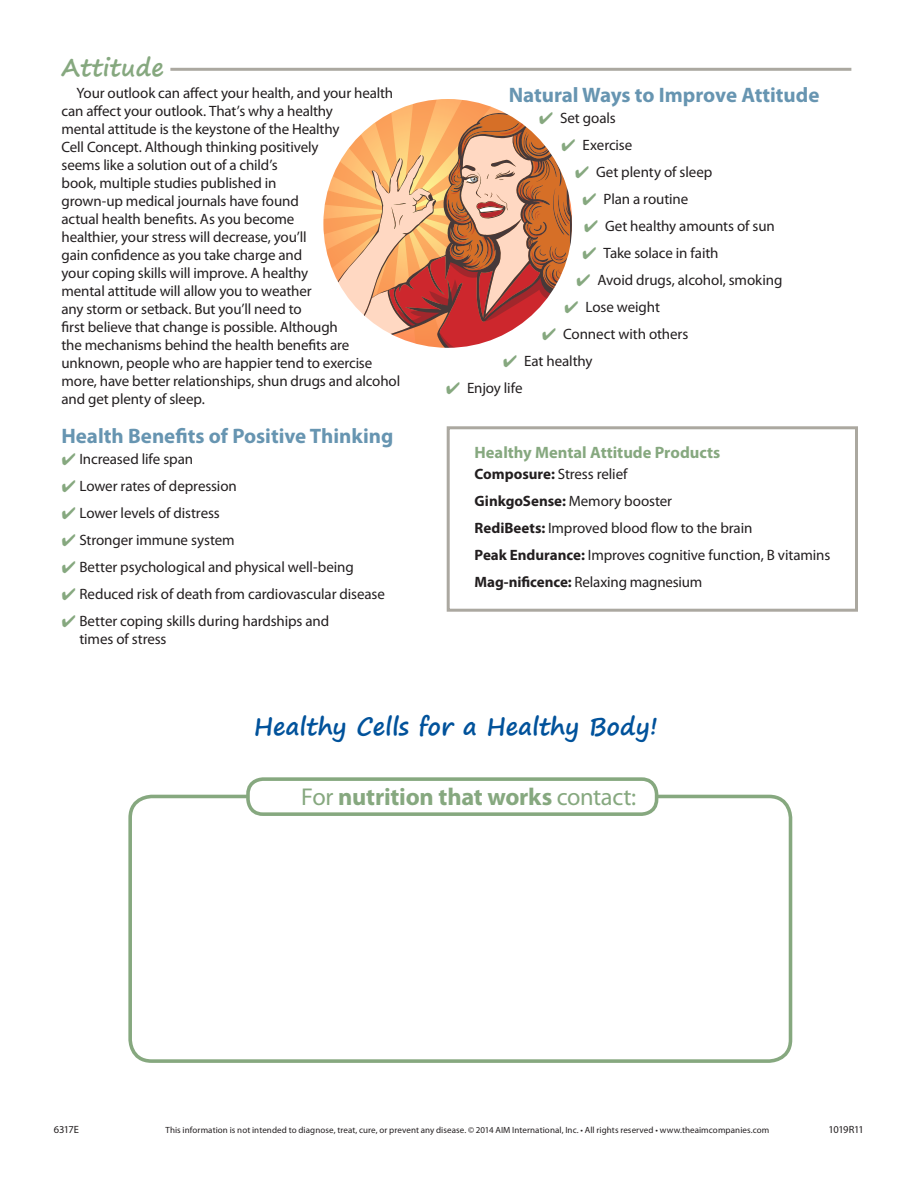
<style>
.page{position:relative;width:918px;height:1188px;background:#fff}
.page>*{position:absolute;margin:0;border:0;box-sizing:border-box;transform-origin:0 0}
.t1{font:700 24.45px "Myriad Pro";letter-spacing:-.01em;color:#86a87f}
.mini_head{font:700 24px "Segoe Print";color:#01529b}
.mini_head-2{font:700 24px "Segoe Print";color:#86a87f}
.subhead{font:700 21px "Myriad Pro";color:#6795b1}
.mini_subhead{font:700 16.5px "Myriad Pro";color:#86a87f}
.t2{font:15px/18px "Myriad Pro";letter-spacing:-.01em;color:#231f20}
.t3{font:10.5px "Myriad Pro";letter-spacing:-.035em;color:#231f20}
.t4{font:9px "Myriad Pro";letter-spacing:.01em;color:#231f20}
.s1{color:#86a87f}
.s2{font-weight:700}
.s3{font-weight:400}
</style>
<div class="page">
<hr style="left:170px;top:68px;width:681px;height:3px;background:#aba8a0">
<div style="left:447px;top:426px;width:411px;height:186px;border:3px solid #aba8a0"></div>
<div style="left:128px;top:795px;width:664px;height:268px;border:4px solid #86a87f;border-radius:21px"></div>
<div style="left:248px;top:779px;width:409px;height:35px;background:#fff;border-radius:15px"></div>
<div style="left:246px;top:777px;width:412px;height:39px;border:4px solid #86a87f;border-radius:15px"></div>
<svg style="left:323px;top:99px;width:249px;height:249px"></svg>
<p class="mini_head-2" style="left:62px;top:45px;width:104px">Attitude</p>
<p class="t2" style="left:62px;top:84px;width:340px;text-indent:15px">Your outlook can affect your health, and your health can affect your outlook. That’s why a healthy<br>mental attitude is the keystone of the Healthy<br>Cell Concept. Although thinking positively<br>seems like a solution out of a child’s<br>book, multiple studies published in<br>grown-up medical journals have found<br>actual health benefits. As you become<br>healthier, your stress will decrease, you’ll<br>gain confidence as you take charge and<br>your coping skills will improve. A healthy<br>mental attitude will allow you to weather<br>any storm or setback. But you’ll need to<br>first believe that change is possible. Although<br>the mechanisms behind the health benefits are unknown, people who are happier tend to exercise more, have better relationships, shun drugs and alcohol and get plenty of sleep.</p>
<p class="subhead" style="left:62px;top:423px;width:333px">Health Benefits of Positive Thinking</p>
<p class="t2" style="left:62px;top:450px;width:133px"><span class="s1">✔</span> Increased life span</p>
<p class="t2" style="left:62px;top:477px;width:177px"><span class="s1">✔</span> Lower rates of depression</p>
<p class="t2" style="left:62px;top:504px;width:160px"><span class="s1">✔</span> Lower levels of distress</p>
<p class="t2" style="left:62px;top:531px;width:175px"><span class="s1">✔</span> Stronger immune system</p>
<p class="t2" style="left:62px;top:558px;width:294px"><span class="s1">✔</span> Better psychological and physical well-being</p>
<p class="t2" style="left:62px;top:585px;width:325px"><span class="s1">✔</span> Reduced risk of death from cardiovascular disease</p>
<p class="t2" style="left:80px;top:612px;width:251px;text-indent:-18px"><span class="s1">✔</span> Better coping skills during hardships and times of stress</p>
<p class="subhead" style="left:509px;top:81px;width:312px">Natural Ways to Improve Attitude</p>
<p class="t2" style="left:539px;top:109px;width:79px"><span class="s1">✔</span> Set goals</p>
<p class="t2" style="left:561px;top:136px;width:73px"><span class="s1">✔</span> Exercise</p>
<p class="t2" style="left:575px;top:163px;width:139px"><span class="s1">✔</span> Get plenty of sleep</p>
<p class="t2" style="left:582px;top:190px;width:108px"><span class="s1">✔</span> Plan a routine</p>
<p class="t2" style="left:584px;top:217px;width:193px"><span class="s1">✔</span> Get healthy amounts of sun</p>
<p class="t2" style="left:582px;top:244px;width:138px"><span class="s1">✔</span> Take solace in faith</p>
<p class="t2" style="left:576px;top:271px;width:208px"><span class="s1">✔</span> Avoid drugs, alcohol, smoking</p>
<p class="t2" style="left:564px;top:298px;width:97px"><span class="s1">✔</span> Lose weight</p>
<p class="t2" style="left:542px;top:325px;width:148px"><span class="s1">✔</span> Connect with others</p>
<p class="t2" style="left:503px;top:352px;width:91px"><span class="s1">✔</span> Eat healthy</p>
<p class="t2" style="left:446px;top:379px;width:78px"><span class="s1">✔</span> Enjoy life</p>
<p class="mini_subhead" style="left:475px;top:441px;width:247px">Healthy Mental Attitude Products</p>
<p class="t2" style="left:475px;top:464px;width:154px"><span class="s2">Composure:</span> Stress relief</p>
<p class="t2" style="left:475px;top:491px;width:199px"><span class="s2">GinkgoSense:</span> Memory booster</p>
<p class="t2" style="left:475px;top:518px;width:279px"><span class="s2">RediBeets:</span> Improved blood flow to the brain</p>
<p class="t2" style="left:475px;top:545px;width:357px"><span class="s2">Peak Endurance:</span> Improves cognitive function, B vitamins</p>
<p class="t2" style="left:475px;top:572px;width:229px"><span class="s2">Mag-nificence:</span> Relaxing magnesium</p>
<p class="mini_head" style="left:254px;top:705px;width:405px">Healthy Cells for a Healthy Body!</p>
<p class="t1" style="left:301px;top:781px;width:337px"><span class="s3">For</span> nutrition that works <span class="s3">contact:</span></p>
<p class="t3" style="left:54px;top:1123px;width:27px">6317E</p>
<p class="t4" style="left:165px;top:1125px;width:605px">This information is not intended to diagnose, treat, cure, or prevent any disease. © 2014 AIM International, Inc. • All rights reserved • www.theaimcompanies.com</p>
<p class="t3" style="left:828px;top:1123px;width:37px">1019R11</p>
</div>
